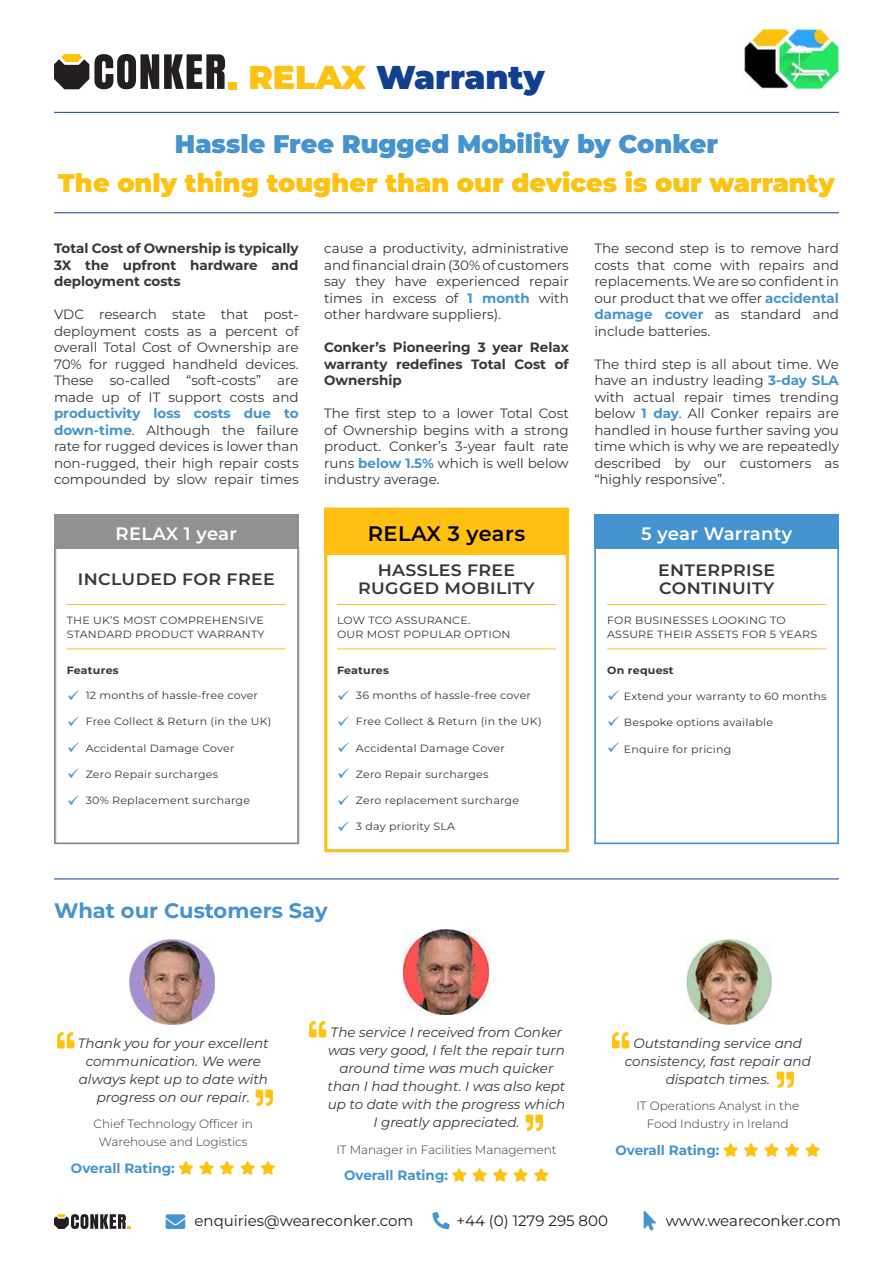
<style>
.page{position:relative;width:893px;height:1263px;background:#fff}
.page>*{position:absolute;margin:0;border:0;box-sizing:border-box;transform-origin:0 0}
.t1{font:900 33px "Montserrat";color:#123f90}
.t2{font:900 25.5px "Montserrat";color:#fec210}
.t3{font:900 25.5px "Montserrat";color:#4594d0}
.t4{font:700 21px "Montserrat";color:#4594d0}
.t5{font:600 21px "Montserrat";letter-spacing:.02em;color:#000001}
.t6{font:600 18px "Montserrat";letter-spacing:.015em;color:#fff}
.t7{font:600 16.5px/18px "Montserrat";letter-spacing:.02em;color:#333839;text-align:center;scale:1.05 1}
.t8{font:15px "Montserrat";color:#231f20}
.t9{font:13.5px/16.5px "Montserrat";color:#333839;text-align:justify}
.t10{font:italic 13.5px/18px "Montserrat";color:#333839;text-align:center}
.t11{font:700 13.5px/16.5px "Montserrat";color:#333839;text-align:justify}
.t12{font:700 13.5px "Montserrat";color:#4594d0}
.t13{font:300 12px/18px "Montserrat";color:#333839;text-align:center}
.t14{font:10.5px/13.5px "Montserrat";letter-spacing:.02em;color:#333839;scale:1.05 1}
.t15{font:700 10.5px "Montserrat";letter-spacing:.02em;color:#333839;scale:1.05 1}
.s1{color:#fec210}
.s2{font-weight:700;color:#4594d0}
</style>
<div class="page">
<div style="left:324px;top:508px;width:245px;height:344px;border:3px solid #fac127"></div>
<hr style="left:54px;top:212px;width:785px;height:1px;background:#123f90">
<hr style="left:54px;top:878px;width:785px;height:1px;background:#123f90">
<svg style="left:54px;top:1214px;width:77px;height:15px"></svg>
<img style="left:743px;top:28px;width:96px;height:62px">
<div style="left:229px;top:82px;width:8px;height:7px;background:#fec210"></div>
<svg style="left:54px;top:54px;width:171px;height:35px"></svg>
<img style="left:130px;top:940px;width:85px;height:85px">
<img style="left:404px;top:929px;width:85px;height:85px">
<img style="left:687px;top:940px;width:85px;height:85px">
<div style="left:54px;top:546px;width:245px;height:298px;border:2px solid #838889"></div>
<div style="left:594px;top:546px;width:245px;height:298px;border:2px solid #4594d0"></div>
<div style="left:594px;top:514px;width:245px;height:35px;background:#4594d0"></div>
<div style="left:324px;top:508px;width:245px;height:47px;background:#ffc012"></div>
<div style="left:54px;top:514px;width:245px;height:35px;background:#909190"></div>
<img style="left:612px;top:1032px;width:17px;height:17px">
<img style="left:776px;top:1071px;width:17px;height:17px">
<img style="left:309px;top:1021px;width:17px;height:17px">
<img style="left:525px;top:1114px;width:17px;height:17px">
<img style="left:57px;top:1032px;width:17px;height:17px">
<img style="left:255px;top:1089px;width:17px;height:17px">
<hr style="left:67px;top:604px;width:219px;height:1px;background:#fac127">
<hr style="left:337px;top:604px;width:219px;height:1px;background:#fac127">
<hr style="left:607px;top:604px;width:219px;height:1px;background:#fac127">
<hr style="left:67px;top:648px;width:219px;height:1px;background:#fac127">
<hr style="left:337px;top:648px;width:219px;height:1px;background:#fac127">
<hr style="left:607px;top:648px;width:219px;height:1px;background:#fac127">
<hr style="left:54px;top:112px;width:785px;height:1px;background:#123f90">
<p class="t1" style="left:248px;top:56px;width:298px"><span class="s1">RELAX</span> Warranty</p>
<p class="t3" style="left:175px;top:127px;width:545px">Hassle Free Rugged Mobility by Conker</p>
<p class="t2" style="left:58px;top:166px;width:778px">The only thing tougher than our devices is our warranty</p>
<p class="t11" style="left:54px;top:240px;width:246px">Total Cost of Ownership is typically 3X the upfront hardware and deployment costs</p>
<p class="t9" style="left:54px;top:306px;width:246px">VDC research state that post&shy;deployment costs as a percent of overall Total Cost of Ownership are 70% for rugged handheld devices.<br>These so-called “soft-costs” are made up of IT support costs and <span class="s2">productivity loss costs due to down-time</span>. Although the failure rate for rugged devices is lower than non-rugged, their high repair costs compounded by slow repair times</p>
<p class="t9" style="left:324px;top:240px;width:246px">cause a productivity, administrative and financial drain (30% of customers say they have experienced repair times in excess of <span class="s2">1 month</span> with other hardware suppliers).</p>
<p class="t11" style="left:324px;top:339px;width:246px">Conker’s Pioneering 3 year Relax warranty redefines Total Cost of Ownership</p>
<p class="t9" style="left:324px;top:405px;width:246px">The first step to a lower Total Cost of Ownership begins with a strong product. Conker’s 3-year fault rate runs <span class="s2">below 1.5%</span> which is well below industry average.</p>
<p class="t9" style="left:594px;top:240px;width:246px">The second step is to remove hard costs that come with repairs and replacements. We are so confident in our product that we offer <span class="s2">accidental damage cover</span> as standard and include batteries.</p>
<p class="t9" style="left:594px;top:355px;width:246px">The third step is all about time. We have an industry leading <span class="s2">3-day SLA </span>with actual repair times trending below <span class="s2">1 day</span>. All Conker repairs are handled in house further saving you time which is why we are repeatedly described by our customers as “highly responsive”.</p>
<p class="t6" style="left:115px;top:521px;width:123px">RELAX 1 year</p>
<p class="t5" style="left:368px;top:520px;width:159px">RELAX 3 years</p>
<p class="t6" style="left:641px;top:521px;width:152px">5 year Warranty</p>
<p class="t7" style="left:358px;top:561px;width:170px">HASSLES FREE<br>RUGGED MOBILITY</p>
<p class="t14" style="left:337px;top:613px;width:129px">LOW TCO ASSURANCE.</p>
<p class="t14" style="left:337px;top:628px;width:167px">OUR MOST POPULAR OPTION</p>
<p class="t7" style="left:658px;top:561px;width:113px;text-align:left">ENTERPRISE<br>CONTINUITY</p>
<p class="t14" style="left:607px;top:613px;width:202px">FOR BUSINESSES LOOKING TO<br>ASSURE THEIR ASSETS FOR 5 YEARS</p>
<p class="t7" style="left:78px;top:570px;width:189px">INCLUDED FOR FREE</p>
<p class="t14" style="left:67px;top:613px;width:190px">THE UK’S MOST COMPREHENSIVE<br>STANDARD PRODUCT WARRANTY</p>
<p class="t15" style="left:67px;top:663px;width:51px">Features</p>
<p class="t15" style="left:337px;top:663px;width:51px">Features</p>
<p class="t15" style="left:607px;top:663px;width:65px">On request</p>
<p class="t14" style="left:86px;top:688px;width:166px">12 months of hassle-free cover</p>
<p class="t14" style="left:86px;top:714px;width:178px">Free Collect &amp; Return (in the UK)</p>
<p class="t14" style="left:86px;top:741px;width:143px">Accidental Damage Cover</p>
<p class="t14" style="left:86px;top:767px;width:128px">Zero Repair surcharges</p>
<p class="t14" style="left:86px;top:793px;width:158px">30% Replacement surcharge</p>
<p class="t14" style="left:356px;top:688px;width:168px">36 months of hassle-free cover</p>
<p class="t14" style="left:356px;top:714px;width:178px">Free Collect &amp; Return (in the UK)</p>
<p class="t14" style="left:356px;top:741px;width:143px">Accidental Damage Cover</p>
<p class="t14" style="left:356px;top:767px;width:128px">Zero Repair surcharges</p>
<p class="t14" style="left:356px;top:793px;width:157px">Zero replacement surcharge</p>
<p class="t14" style="left:356px;top:820px;width:96px">3 day priority SLA</p>
<p class="t14" style="left:624px;top:689px;width:194px">Extend your warranty to 60 months</p>
<p class="t14" style="left:624px;top:716px;width:143px">Bespoke options available</p>
<p class="t14" style="left:624px;top:742px;width:104px">Enquire for pricing</p>
<p class="t4" style="left:54px;top:896px;width:275px">What our Customers Say</p>
<p class="t10" style="left:78px;top:1034px;width:192px">Thank you for your excellent communication. We were always kept up to date with progress on our repair.</p>
<p class="t13" style="left:94px;top:1115px;width:161px">Chief Technology Officer in<br>Warehouse and Logistics</p>
<p class="t12" style="left:71px;top:1159px;width:206px">Overall Rating: <span class="s1">▼</span> <span class="s1">▼</span> <span class="s1">▼</span> <span class="s1">▼</span> <span class="s1">▼</span></p>
<p class="t10" style="left:327px;top:1023px;width:239px">The service I received from Conker was very good, I felt the repair turn around time was much quicker than I had thought. I was also kept up to date with the progress which<br>I greatly appreciated.</p>
<p class="t13" style="left:336px;top:1140px;width:222px">IT Manager in Facilities Management</p>
<p class="t12" style="left:344px;top:1166px;width:206px">Overall Rating: <span class="s1">▼</span> <span class="s1">▼</span> <span class="s1">▼</span> <span class="s1">▼</span> <span class="s1">▼</span></p>
<p class="t10" style="left:625px;top:1034px;width:188px">Outstanding service and consistency, fast repair and dispatch times.</p>
<p class="t13" style="left:636px;top:1097px;width:164px">IT Operations Analyst in the<br>Food Industry in Ireland</p>
<p class="t12" style="left:615px;top:1141px;width:206px">Overall Rating: <span class="s1">▼</span> <span class="s1">▼</span> <span class="s1">▼</span> <span class="s1">▼</span> <span class="s1">▼</span></p>
<p class="t8" style="left:194px;top:1211px;width:220px">enquiries@weareconker.com</p>
<p class="t8" style="left:666px;top:1211px;width:177px">www.weareconker.com</p>
<p class="t8" style="left:456px;top:1211px;width:153px">+44 (0) 1279 295 800</p>
</div>
